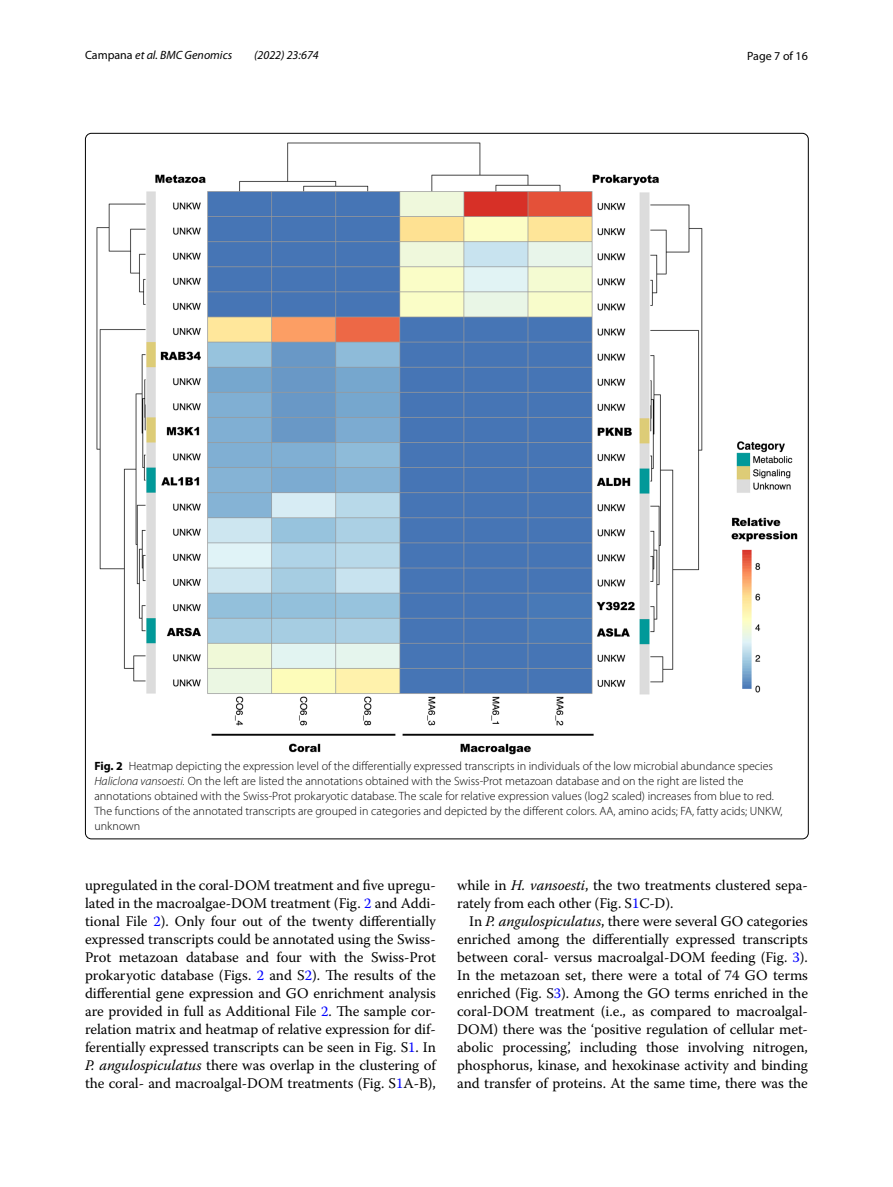
<style>
.page{position:relative;width:893px;height:1187px;background:#fff}
.page>*{position:absolute;margin:0;border:0;box-sizing:border-box;transform-origin:0 0}
.t1{font:14.7px/18px "Warnock Pro";letter-spacing:-.005em;color:#000;text-align:justify}
.t2{font:300 12px/15px "Myriad Pro";color:#000}
.t3{font:italic 12px "Myriad Pro";color:#000}
.t4{font:12px "Myriad Pro";color:#000}
.s1{font-style:normal}
.s2{font-weight:700}
.s3{font-style:italic}
.s4{color:#00f}
</style>
<div class="page">
<img style="left:97px;top:142px;width:700px;height:612px">
<p class="t3" style="left:85px;top:48px;width:149px"><span class="s1">Campana</span> et al. BMC Genomics</p>
<p class="t3" style="left:254px;top:48px;width:66px">(2022) 23:674</p>
<p class="t4" style="left:747px;top:48px;width:62px">Page 7 of 16</p>
<p class="t2" style="left:94px;top:758px;width:690px"><span class="s2">Fig. 2</span> Heatmap depicting the expression level of the differentially expressed transcripts in individuals of the low microbial abundance species <span class="s3">Haliclona vansoesti.</span> On the left are listed the annotations obtained with the Swiss-Prot metazoan database and on the right are listed the annotations obtained with the Swiss-Prot prokaryotic database. The scale for relative expression values (log2 scaled) increases from blue to red.<br>The functions of the annotated transcripts are grouped in categories and depicted by the different colors. AA, amino acids; FA, fatty acids; UNKW, unknown</p>
<p class="t1" style="left:85px;top:875px;width:352px">upregulated in the coral-DOM treatment and five upregu&shy;lated in the macroalgae-DOM treatment (Fig. <span class="s4">2</span> and Addi&shy;tional File <span class="s4">2</span>). Only four out of the twenty differentially expressed transcripts could be annotated using the Swiss-Prot metazoan database and four with the Swiss-Prot prokaryotic database (Figs. <span class="s4">2</span> and S<span class="s4">2</span>). The results of the differential gene expression and GO enrichment analysis are provided in full as Additional File <span class="s4">2</span>. The sample cor&shy;relation matrix and heatmap of relative expression for dif&shy;ferentially expressed transcripts can be seen in Fig. S<span class="s4">1</span>. In <span class="s3">P. angulospiculatus</span> there was overlap in the clustering of the coral- and macroalgal-DOM treatments (Fig. S<span class="s4">1</span>A-B),</p>
<p class="t1" style="left:457px;top:875px;width:352px">while in <span class="s3">H. vansoesti</span>, the two treatments clustered sepa&shy;rately from each other (Fig. S<span class="s4">1</span>C-D).</p>
<p class="t1" style="left:457px;top:911px;width:352px;text-indent:12px">In <span class="s3">P. angulospiculatus</span>, there were several GO categories enriched among the differentially expressed transcripts between coral- versus macroalgal-DOM feeding (Fig. <span class="s4">3</span>).<br>In the metazoan set, there were a total of 74 GO terms enriched (Fig. S<span class="s4">3</span>). Among the GO terms enriched in the coral-DOM treatment (i.e., as compared to macroalgal-DOM) there was the ‘positive regulation of cellular met&shy;abolic processing’, including those involving nitrogen, phosphorus, kinase, and hexokinase activity and binding and transfer of proteins. At the same time, there was the</p>
</div>
